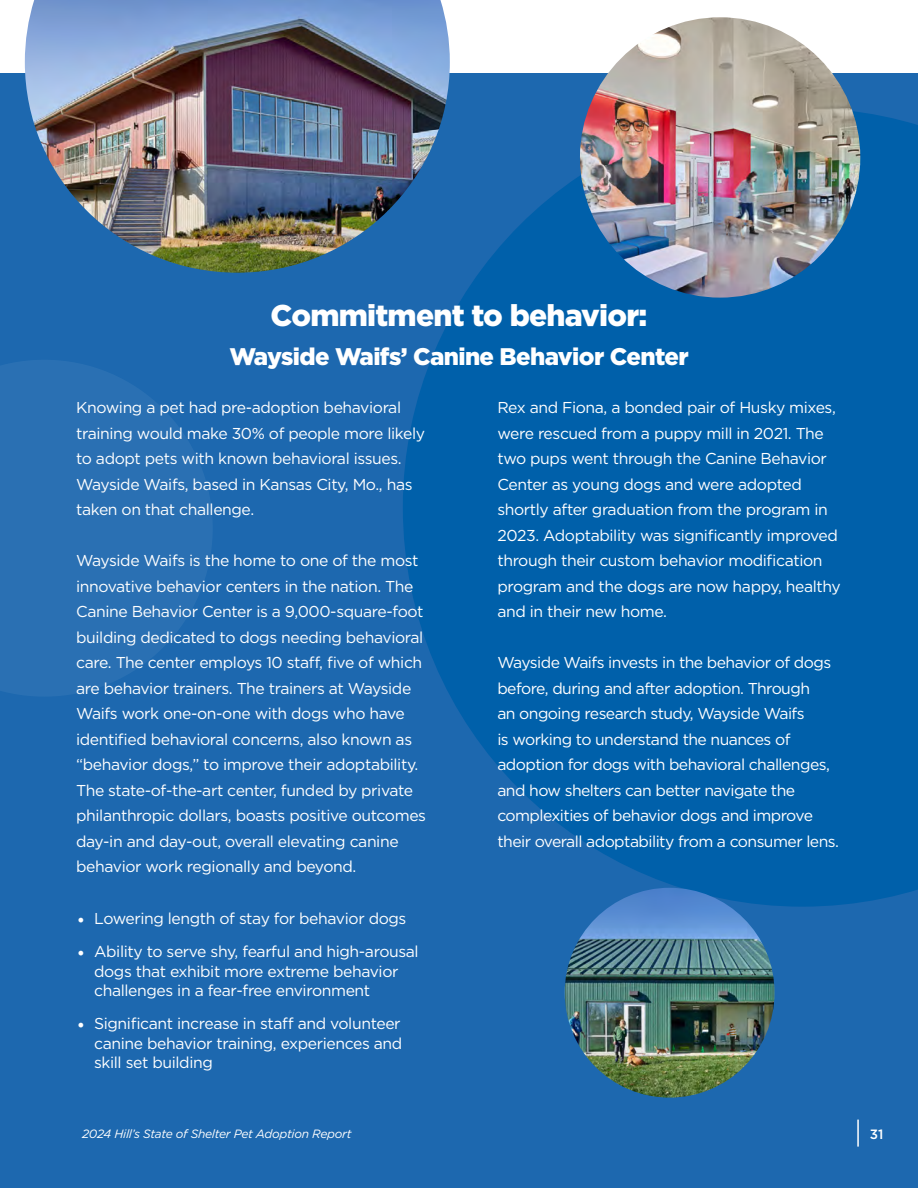
<style>
.page{position:relative;width:918px;height:1188px;background:#fff}
.page>*{position:absolute;margin:0;border:0;box-sizing:border-box;transform-origin:0 0}
.t1{font:900 30px "Gotham";letter-spacing:-.025em;color:#fff}
.t2{font:900 24px "Gotham";letter-spacing:-.025em;color:#fff}
.t3{font:15.75px/25.5px "Gotham";letter-spacing:-.025em;color:#fff}
.t4{font:500 13.5px "Gotham";color:#fff}
.t5{font:italic 12px "Gotham";letter-spacing:-.025em;color:#fff}
.s1{font-family:"Minion Pro";font-size:18px}
</style>
<div class="page">
<div style="left:0;top:73px;width:918px;height:1115px;background:#1d68af"></div>
<hr style="left:857px;top:1120px;width:2px;height:27px;background:#fff">
<svg style="left:403px;top:108px;width:515px;height:799px;fill:#0060aa"></svg>
<img style="left:25px;top:0;width:425px;height:273px">
<svg style="left:0;top:360px;width:212px;height:336px;fill:#2a70b3"></svg>
<img style="left:580px;top:17px;width:280px;height:281px;border-radius:140px">
<img style="left:565px;top:888px;width:210px;height:210px;border-radius:105px">
<h1 class="t1" style="left:271px;top:295px;width:378px">Commitment to behavior:</h1>
<h2 class="t2" style="left:229px;top:340px;width:461px">Wayside Waifs’ Canine Behavior Center</h2>
<p class="t3" style="left:76px;top:395px;width:351px">Knowing a pet had pre-adoption behavioral training would make 30% of people more likely to adopt pets with known behavioral issues.<br>Wayside Waifs, based in Kansas City, Mo., has taken on that challenge.</p>
<p class="t3" style="left:76px;top:548px;width:351px">Wayside Waifs is the home to one of the most innovative behavior centers in the nation. The Canine Behavior Center is a 9,000-square-foot building dedicated to dogs needing behavioral care. The center employs 10 staff, five of which are behavior trainers. The trainers at Wayside Waifs work one-on-one with dogs who have identified behavioral concerns, also known as “behavior dogs,” to improve their adoptability.<br>The state-of-the-art center, funded by private philanthropic dollars, boasts positive outcomes day-in and day-out, overall elevating canine behavior work regionally and beyond.</p>
<p class="t3" style="left:78px;top:906px;width:330px"><span class="s1">•</span> Lowering length of stay for behavior dogs</p>
<p class="t3" style="left:94px;top:942px;width:326px;line-height:19.5px;text-indent:-16px"><span class="s1">•</span> Ability to serve shy, fearful and high-arousal dogs that exhibit more extreme behavior challenges in a fear-free environment</p>
<p class="t3" style="left:94px;top:1014px;width:310px;line-height:19.5px;text-align:justify;text-indent:-16px"><span class="s1">•</span> Significant increase in staff and volunteer canine behavior training, experiences and skill set building</p>
<p class="t3" style="left:497px;top:395px;width:345px">Rex and Fiona, a bonded pair of Husky mixes, were rescued from a puppy mill in 2021. The two pups went through the Canine Behavior Center as young dogs and were adopted shortly after graduation from the program in 2023. Adoptability was significantly improved through their custom behavior modification program and the dogs are now happy, healthy and in their new home.</p>
<p class="t3" style="left:497px;top:650px;width:343px">Wayside Waifs invests in the behavior of dogs before, during and after adoption. Through<br>an ongoing research study, Wayside Waifs<br>is working to understand the nuances of adoption for dogs with behavioral challenges, and how shelters can better navigate the complexities of behavior dogs and improve their overall adoptability from a consumer lens.</p>
<p class="t5" style="left:82px;top:1126px;width:271px">2024 Hill’s State of Shelter Pet Adoption Report</p>
<p class="t4" style="left:870px;top:1125px;width:15px">31</p>
</div>
